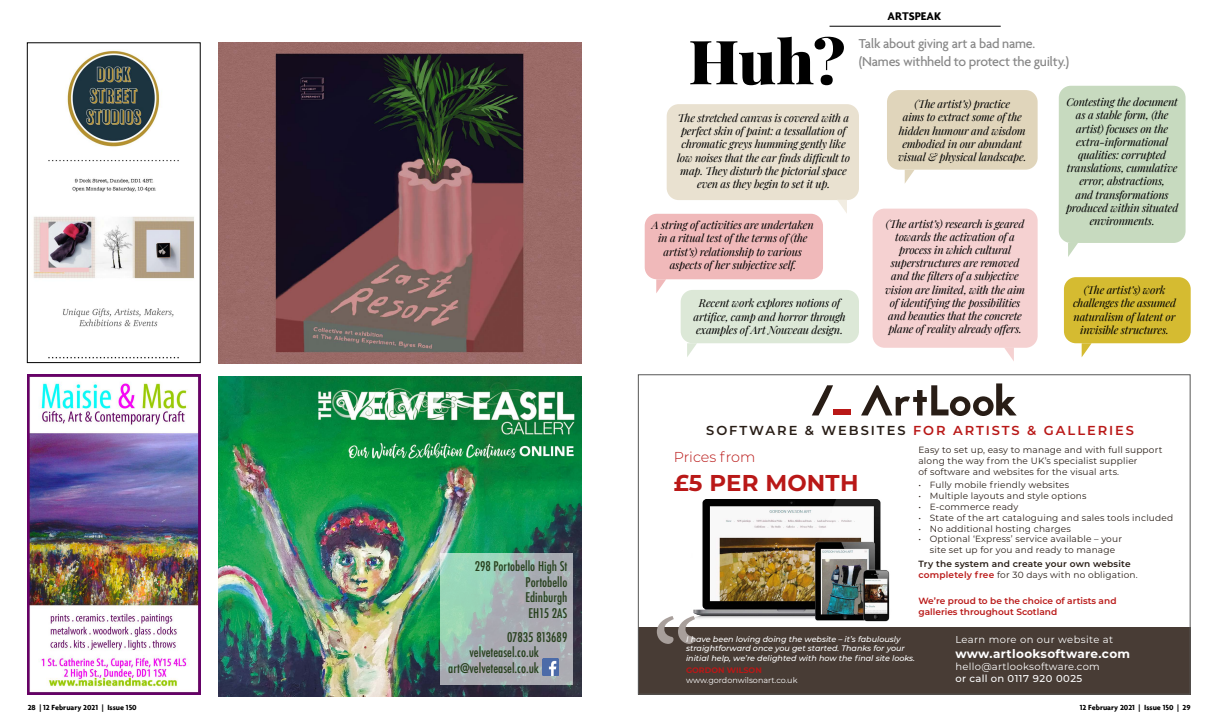
<style>
.page{position:relative;width:1219px;height:723px;background:#fff}
.page>*{position:absolute;margin:0;border:0;box-sizing:border-box;transform-origin:0 0}
.t1{font:900 60.9px "Playfair Display";color:#000}
.t2{font:700 22.9px "Montserrat";letter-spacing:.01em;color:#b91817}
.t3{font:300 14.4px "Montserrat";letter-spacing:-.005em;color:#b91817}
.t4{font:500 14px "Agenda";letter-spacing:-.025em;color:#878787}
.t5{font:500 condensed 13px/15.6px "Futura";color:#27401d;text-align:justify}
.t6{font:600 13px "Montserrat";letter-spacing:.15em;color:#b91817}
.t7{font:700 12px "Montserrat";letter-spacing:.03em;color:#fff}
.t8{font:700 12px "Agenda";color:#000}
.t9{font:italic 11px/13.2px "Playfair Display";letter-spacing:-.015em;color:#000;text-align:center}
.t10{font:10px "Montserrat";letter-spacing:.03em;color:#fff}
.t11{font:500 10px "Montserrat";letter-spacing:.045em;color:#fff}
.t12{font:9px/10.8px "Montserrat";letter-spacing:.02em;color:#281d16}
.t13{font:600 9px/10.8px "Montserrat";letter-spacing:.02em;color:#281d16}
.t14{font:600 9px/10.8px "Montserrat";color:#b91817}
.t15{font:italic 500 8px/9.6px "Montserrat";color:#fff}
.t16{font:700 8px "Agenda";color:#000}
.t17{font:8px "Montserrat";color:#fff}
.t18{font:700 8px "Montserrat";color:#b91817}
.s1{color:#281d16}
.s2{color:#b91817}
.s3{font-weight:400}
</style>
<div class="page">
<img style="left:693px;top:500px;width:197px;height:122px">
<div style="left:638px;top:627px;width:553px;height:67px;background:#483c35"></div>
<svg style="left:657px;top:616px;width:38px;height:28px"></svg>
<svg style="left:812px;top:385px;width:21px;height:30px"></svg>
<div style="left:833px;top:409px;width:17px;height:6px;background:#b91817"></div>
<svg style="left:861px;top:383px;width:156px;height:33px"></svg>
<img style="left:218px;top:43px;width:363px;height:320px">
<img style="left:218px;top:376px;width:363px;height:320px">
<svg style="left:440px;top:553px;width:132px;height:132px;background:#a5b9b5"></svg>
<img style="left:542px;top:658px;width:17px;height:17px">
<img style="left:33px;top:50px;width:161px;height:309px">
<div style="left:27px;top:43px;width:173px;height:320px;border:1px solid #000"></div>
<img style="left:28px;top:374px;width:172px;height:320px">
<hr style="left:829px;top:26px;width:172px;height:1px;background:#000">
<div style="left:645px;top:214px;width:178px;height:65px;background:#f0b9ba;border-radius:12px"></div>
<svg style="left:656px;top:279px;width:10px;height:14px"></svg>
<div style="left:667px;top:104px;width:192px;height:96px;background:#e9e1d0;border-radius:12px"></div>
<svg style="left:837px;top:200px;width:10px;height:13px"></svg>
<div style="left:873px;top:209px;width:165px;height:139px;background:#f5d1d1;border-radius:12px"></div>
<svg style="left:1004px;top:348px;width:10px;height:13px"></svg>
<div style="left:1064px;top:277px;width:127px;height:66px;background:#d5bb31;border-radius:12px"></div>
<svg style="left:1082px;top:343px;width:10px;height:14px"></svg>
<div style="left:1059px;top:86px;width:126px;height:157px;background:#c7dabf;border-radius:12px"></div>
<svg style="left:1068px;top:243px;width:10px;height:14px"></svg>
<div style="left:681px;top:290px;width:178px;height:53px;background:#dce8d7;border-radius:12px"></div>
<svg style="left:687px;top:343px;width:10px;height:14px"></svg>
<div style="left:887px;top:90px;width:151px;height:80px;background:#e0d5bb;border-radius:12px"></div>
<svg style="left:905px;top:170px;width:9px;height:13px"></svg>
<h1 class="t1" style="left:689px;top:14px;width:159px">Huh?</h1>
<p class="t9" style="left:677px;top:110px;width:174px">The stretched canvas is covered with a perfect skin of paint: a tessallation of chromatic greys humming gently like low noises that the ear finds difficult to map. They disturb the pictorial space even as they begin to set it up.</p>
<p class="t9" style="left:652px;top:218px;width:163px">A string of activities are undertaken in a ritual test of the terms of (the artist’s) relationship to various aspects of her subjective self.</p>
<p class="t9" style="left:694px;top:296px;width:154px">Recent work explores notions of artifice, camp and horror through examples of Art Nouveau design.</p>
<p class="t8" style="left:887px;top:9px;width:55px">ARTSPEAK</p>
<p class="t4" style="left:859px;top:35px;width:178px">Talk about giving art a bad name.</p>
<p class="t4" style="left:859px;top:53px;width:212px">(Names withheld to protect the guilty.)</p>
<p class="t9" style="left:898px;top:96px;width:130px">(The artist’s) practice<br>aims to extract some of the hidden humour and wisdom embodied in our abundant visual &amp; physical landscape.</p>
<p class="t9" style="left:885px;top:216px;width:141px">(The artist’s) research is geared towards the activation of a process in which cultural superstructures are removed and the filters of a subjective vision are limited, with the aim of identifying the possibilities and beauties that the concrete plane of reality already offers.</p>
<p class="t9" style="left:1066px;top:95px;width:114px">Contesting the document as a stable form, (the artist) focuses on the extra-informational qualities: corrupted translations, cumulative error, abstractions,<br>and transformations produced within situated environments.</p>
<p class="t9" style="left:1073px;top:283px;width:105px">(The artist’s) work challenges the assumed naturalism of latent or invisible structures.</p>
<p class="t5" style="left:525px;top:558px;width:44px;text-indent:-51px">298 Portobello High St Portobello Edinburgh EH15 2AS</p>
<p class="t5" style="left:507px;top:629px;width:62px">07835 813689</p>
<p class="t5" style="left:470px;top:645px;width:71px">velveteasel.co.uk</p>
<p class="t5" style="left:448px;top:660px;width:92px">art@velveteasel.co.uk</p>
<p class="t6" style="left:706px;top:422px;width:429px"><span class="s1">SOFTWARE &amp; WEBSITES</span> FOR ARTISTS &amp; GALLERIES</p>
<h3 class="t3" style="left:674px;top:447px;width:83px">Prices from</h3>
<h2 class="t2" style="left:674px;top:466px;width:186px">£5 PER MONTH</h2>
<p class="t12" style="left:918px;top:444px;width:245px">Easy to set up, easy to manage and with full support along the way from the UK’s specialist supplier<br>of software and websites for the visual arts.</p>
<p class="t12" style="left:918px;top:479px;width:152px">• Fully mobile friendly websites</p>
<p class="t12" style="left:918px;top:490px;width:170px">• Multiple layouts and style options</p>
<p class="t12" style="left:918px;top:501px;width:101px">• E-commerce ready</p>
<p class="t12" style="left:918px;top:512px;width:256px">• State of the art cataloguing and sales tools included</p>
<p class="t12" style="left:918px;top:522px;width:154px">• No additional hosting charges</p>
<p class="t12" style="left:918px;top:533px;width:205px;text-align:center">• Optional ‘Express’ service available – your site set up for you and ready to manage</p>
<p class="t13" style="left:918px;top:558px;width:221px">Try the system and create your own website <span class="s2">completely free</span> <span class="s3">for 30 days with no obligation.</span></p>
<p class="t14" style="left:918px;top:595px;width:200px">We’re proud to be the choice of artists and galleries throughout Scotland</p>
<p class="t15" style="left:686px;top:633px;width:231px">I have been loving doing the website – it’s fabulously straightforward once you get started. Thanks for your initial help, we’re delighted with how the final site looks.</p>
<p class="t18" style="left:686px;top:664px;width:77px">GORDON WILSON</p>
<p class="t17" style="left:686px;top:674px;width:113px">www.gordonwilsonart.co.uk</p>
<p class="t10" style="left:955px;top:633px;width:159px">Learn more on our website at</p>
<p class="t7" style="left:955px;top:645px;width:176px">www.artlooksoftware.com</p>
<p class="t10" style="left:955px;top:659px;width:146px">hello@artlooksoftware.com</p>
<p class="t11" style="left:955px;top:671px;width:128px">or call on 0117 920 0025</p>
<p class="t16" style="left:28px;top:703px;width:111px">28 | 12 February 2021 | Issue 150</p>
<p class="t16" style="left:1080px;top:702px;width:112px">12 February 2021 | Issue 150 | 29</p>
</div>
